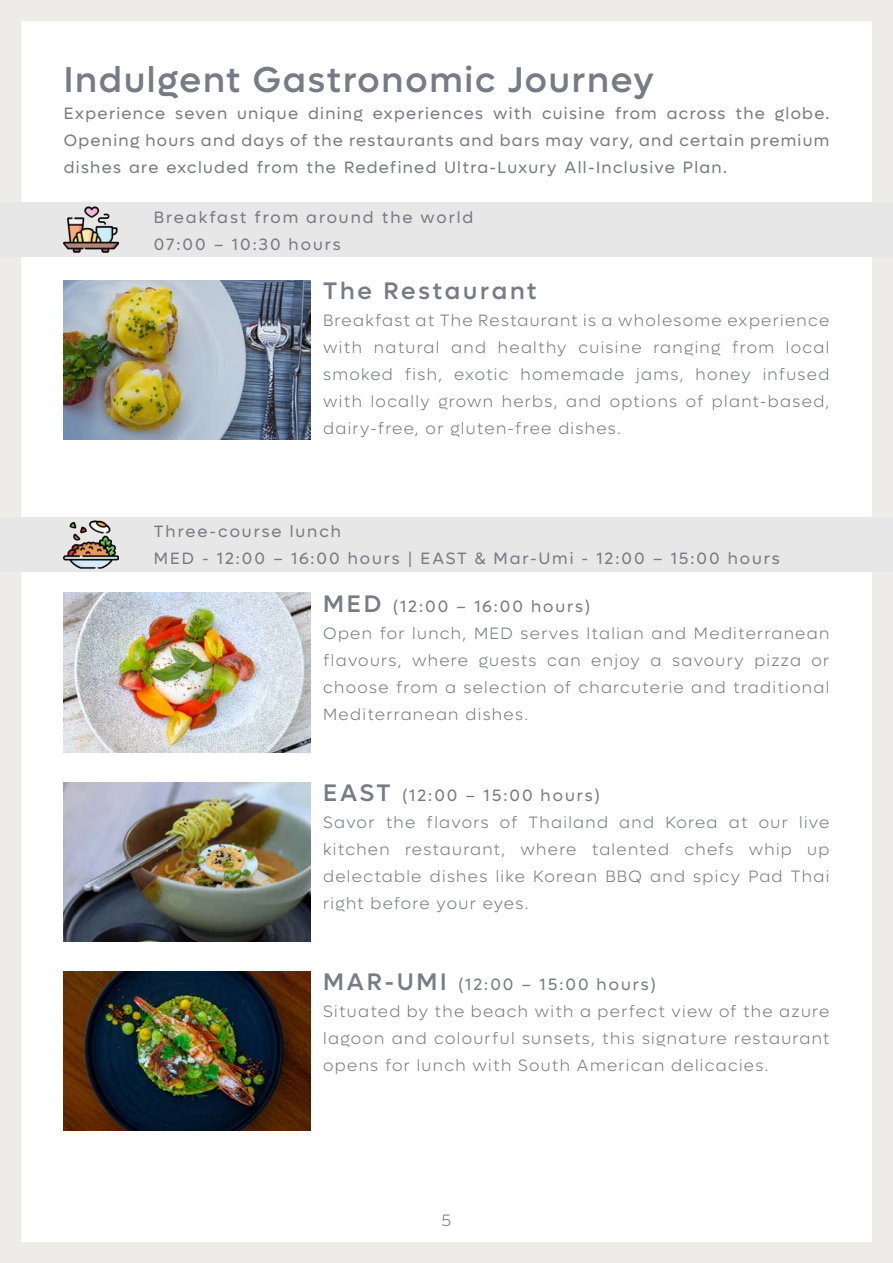
<style>
.page{position:relative;width:893px;height:1263px;background:#eeece9}
.page>*{position:absolute;margin:0;border:0;box-sizing:border-box;transform-origin:0 0}
.Heading_1{font:500 36px "Lufga";letter-spacing:.05em;color:#777b83}
.t1{font:500 24px "Lufga";letter-spacing:.115em;color:#777b83}
.Normal_Paragraph{font:300 16.5px/27px "Lufga";letter-spacing:.08em;color:#777b83;text-align:justify}
.Normal_Paragraph-2{font:16.5px/27px "Lufga";letter-spacing:.12em;color:#777b83;text-align:justify}
.s1{font-weight:500;font-size:24px}
</style>
<div class="page">
<div style="left:21px;top:21px;width:851px;height:1221px;background:#fff"></div>
<div style="left:0;top:202px;width:893px;height:55px;background:#e8e7e8"></div>
<div style="left:0;top:517px;width:893px;height:55px;background:#e8e7e8"></div>
<img style="left:64px;top:206px;width:54px;height:47px">
<img style="left:64px;top:520px;width:54px;height:49px">
<img style="left:64px;top:593px;width:246px;height:159px">
<img style="left:64px;top:782px;width:246px;height:159px">
<img style="left:64px;top:281px;width:246px;height:159px">
<img style="left:64px;top:971px;width:246px;height:159px">
<p class="Heading_1" style="left:64px;top:59px;width:591px">Indulgent Gastronomic Journey</p>
<p class="Normal_Paragraph-2" style="left:64px;top:100px;width:767px">Experience seven unique dining experiences with cuisine from across the globe.<br>Opening hours and days of the restaurants and bars may vary, and certain premium dishes are excluded from the Redefined Ultra-Luxury All-Inclusive Plan.</p>
<p class="Normal_Paragraph-2" style="left:154px;top:203px;width:321px">Breakfast from around the world</p>
<p class="Normal_Paragraph-2" style="left:154px;top:230px;width:188px">07:00 – 10:30 hours</p>
<p class="t1" style="left:323px;top:277px;width:215px">The Restaurant</p>
<p class="Normal_Paragraph" style="left:323px;top:307px;width:508px">Breakfast at The Restaurant is a wholesome experience with natural and healthy cuisine ranging from local smoked fish, exotic homemade jams, honey infused with locally grown herbs, and options of plant-based, dairy-free, or gluten-free dishes.</p>
<p class="Normal_Paragraph-2" style="left:154px;top:518px;width:189px">Three-course lunch</p>
<p class="Normal_Paragraph-2" style="left:154px;top:545px;width:627px">MED - 12:00 – 16:00 hours | EAST &amp; Mar-Umi - 12:00 – 15:00 hours</p>
<p class="Normal_Paragraph-2" style="left:323px;top:592px;width:269px"><span class="s1">MED</span> (12:00 – 16:00 hours)</p>
<p class="Normal_Paragraph" style="left:323px;top:619px;width:508px">Open for lunch, MED serves Italian and Mediterranean flavours, where guests can enjoy a savoury pizza or choose from a selection of charcuterie and traditional Mediterranean dishes.</p>
<p class="Normal_Paragraph-2" style="left:323px;top:782px;width:278px"><span class="s1">EAST</span> (12:00 – 15:00 hours)</p>
<p class="Normal_Paragraph" style="left:323px;top:809px;width:508px">Savor the flavors of Thailand and Korea at our live kitchen restaurant, where talented chefs whip up delectable dishes like Korean BBQ and spicy Pad Thai right before your eyes.</p>
<p class="Normal_Paragraph-2" style="left:323px;top:971px;width:334px"><span class="s1">MAR-UMI</span> (12:00 – 15:00 hours)</p>
<p class="Normal_Paragraph" style="left:323px;top:998px;width:508px">Situated by the beach with a perfect view of the azure lagoon and colourful sunsets, this signature restaurant opens for lunch with South American delicacies.</p>
<p class="Normal_Paragraph" style="left:442px;top:1206px;width:11px">5</p>
</div>
